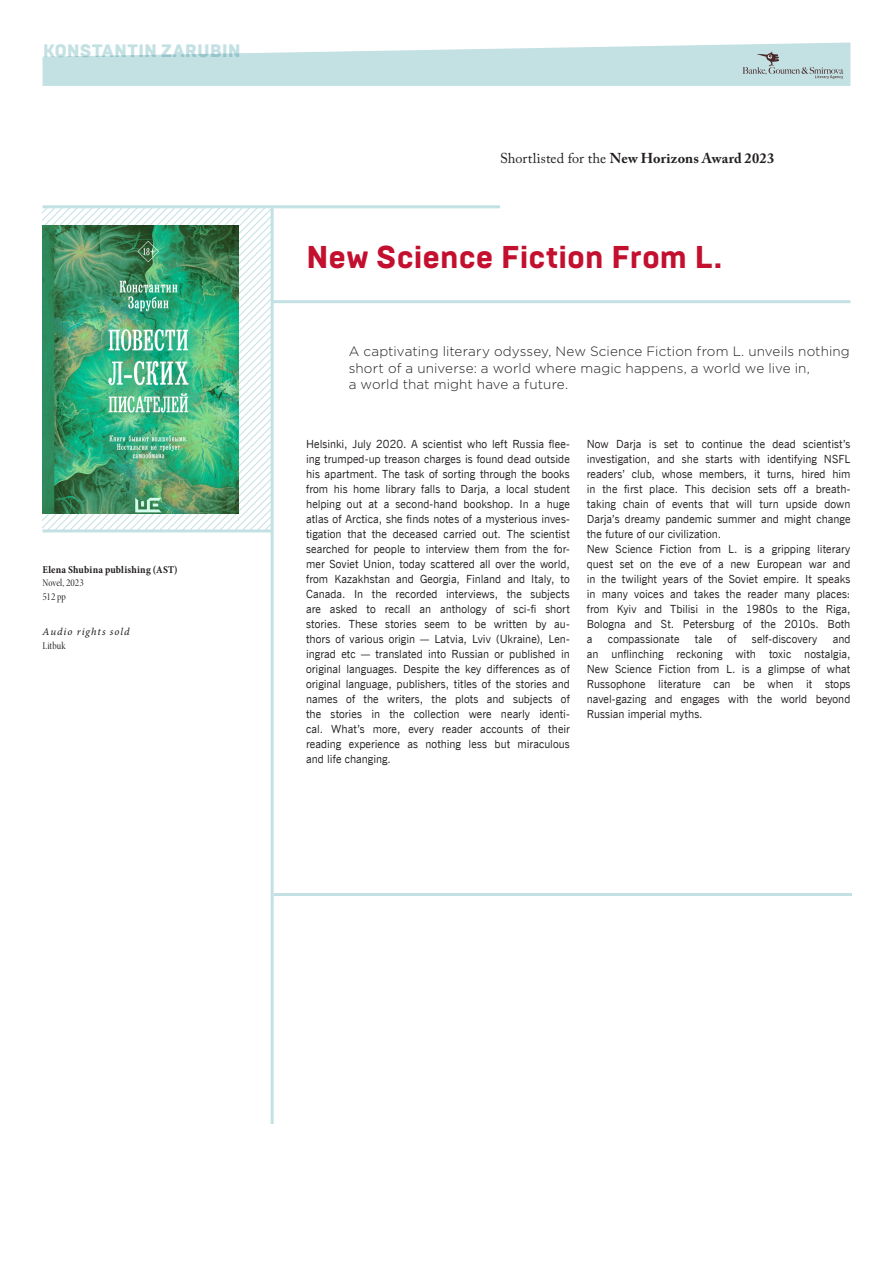
<style>
.page{position:relative;width:893px;height:1263px;background:#fff}
.page>*{position:absolute;margin:0;border:0;box-sizing:border-box;transform-origin:0 0}
.Story_headline{font:800 31.5px "Brutal Type";letter-spacing:-.01em;color:#c3102f}
.t1{font:900 18px "Brutal Type";color:#c3e0e3}
.Bibliography_name{font:700 14.25px "Adobe Caslon Pro";letter-spacing:.015em;color:#231f20}
.Story_lead{font:300 13.5px/16.5px "Gotham Pro";letter-spacing:.005em;color:#231f20}
.Story_description_1{font:11.25px/15px "News Gothic BT Web";letter-spacing:.005em;color:#231f20;text-align:justify}
.Rights_names{font:700 condensed 10.5px "Minion Pro";letter-spacing:.015em;color:#231f20}
.Rights{font:10.5px "Minion Pro Cn Disp";letter-spacing:.01em;color:#231f20}
.Rights-2{font:10.5px "Minion Pro It Capt";letter-spacing:.09em;color:#231f20}
.s1{font-weight:400}
</style>
<div class="page">
<svg style="left:43px;top:208px;width:228px;height:321px"></svg>
<svg style="left:43px;top:43px;width:807px;height:43px"></svg>
<img style="left:43px;top:225px;width:195px;height:289px">
<hr style="left:43px;top:529px;width:229px;height:3px;background:#c3e0e3">
<hr style="left:43px;top:205px;width:457px;height:3px;background:#c3e0e3">
<hr style="left:272px;top:300px;width:578px;height:3px;background:#c3e0e3">
<hr style="left:274px;top:893px;width:578px;height:3px;background:#c3e0e3">
<hr style="left:271px;top:208px;width:3px;height:916px;background:#c3e0e3">
<h2 class="t1" style="left:43px;top:40px;width:200px">KONSTANTIN ZARUBIN</h2>
<p class="Rights_names" style="left:43px;top:562px;width:137px">Elena Shubina publishing (AST)</p>
<p class="Rights" style="left:43px;top:576px;width:43px">Novel, 2023</p>
<p class="Rights" style="left:43px;top:590px;width:25px">512 pp</p>
<p class="Rights-2" style="left:43px;top:624px;width:89px">Audio rights sold</p>
<p class="Rights" style="left:43px;top:639px;width:25px">Litbuk</p>
<p class="Bibliography_name" style="left:500px;top:150px;width:276px"><span class="s1">Shortlisted for the</span> New Horizons Award 2023</p>
<p class="Story_headline" style="left:306px;top:237px;width:418px">New Science Fiction From L.</p>
<p class="Story_lead" style="left:349px;top:344px;width:503px">A captivating literary odyssey, New Science Fiction from L. unveils nothing short of a universe: a world where magic happens, a world we live in,<br>a world that might have a future.</p>
<p class="Story_description_1" style="left:306px;top:437px;width:265px">Helsinki, July 2020. A scientist who left Russia flee&shy;ing trumped-up treason charges is found dead outside his apartment. The task of sorting through the books from his home library falls to Darja, a local student helping out at a second-hand bookshop. In a huge atlas of Arctica, she finds notes of a mysterious inves&shy;tigation that the deceased carried out. The scientist searched for people to interview them from the for&shy;mer Soviet Union, today scattered all over the world, from Kazakhstan and Georgia, Finland and Italy, to Canada. In the recorded interviews, the subjects are asked to recall an anthology of sci-fi short stories. These stories seem to be written by au&shy;thors of various origin — Latvia, Lviv (Ukraine), Len&shy;ingrad etc — translated into Russian or published in original languages. Despite the key differences as of original language, publishers, titles of the stories and names of the writers, the plots and subjects of the stories in the collection were nearly identi&shy;cal. What’s more, every reader accounts of their reading experience as nothing less but miraculous and life changing.</p>
<p class="Story_description_1" style="left:587px;top:437px;width:265px">Now Darja is set to continue the dead scientist’s investigation, and she starts with identifying NSFL readers’ club, whose members, it turns, hired him in the first place. This decision sets off a breath&shy;taking chain of events that will turn upside down Darja’s dreamy pandemic summer and might change the future of our civilization.</p>
<p class="Story_description_1" style="left:587px;top:542px;width:265px">New Science Fiction from L. is a gripping literary quest set on the eve of a new European war and in the twilight years of the Soviet empire. It speaks in many voices and takes the reader many places: from Kyiv and Tbilisi in the 1980s to the Riga, Bologna and St. Petersburg of the 2010s. Both a</p>
<p class="Story_description_1" style="left:608px;top:632px;width:73px">compassionate</p>
<p class="Story_description_1" style="left:695px;top:632px;width:19px">tale</p>
<p class="Story_description_1" style="left:728px;top:632px;width:10px">of</p>
<p class="Story_description_1" style="left:752px;top:632px;width:67px">self-discovery</p>
<p class="Story_description_1" style="left:587px;top:632px;width:265px;text-indent:246px">and an unflinching reckoning with toxic nostalgia, New Science Fiction from L. is a glimpse of what Russophone literature can be when it stops navel-gazing and engages with the world beyond Russian imperial myths.</p>
</div>
